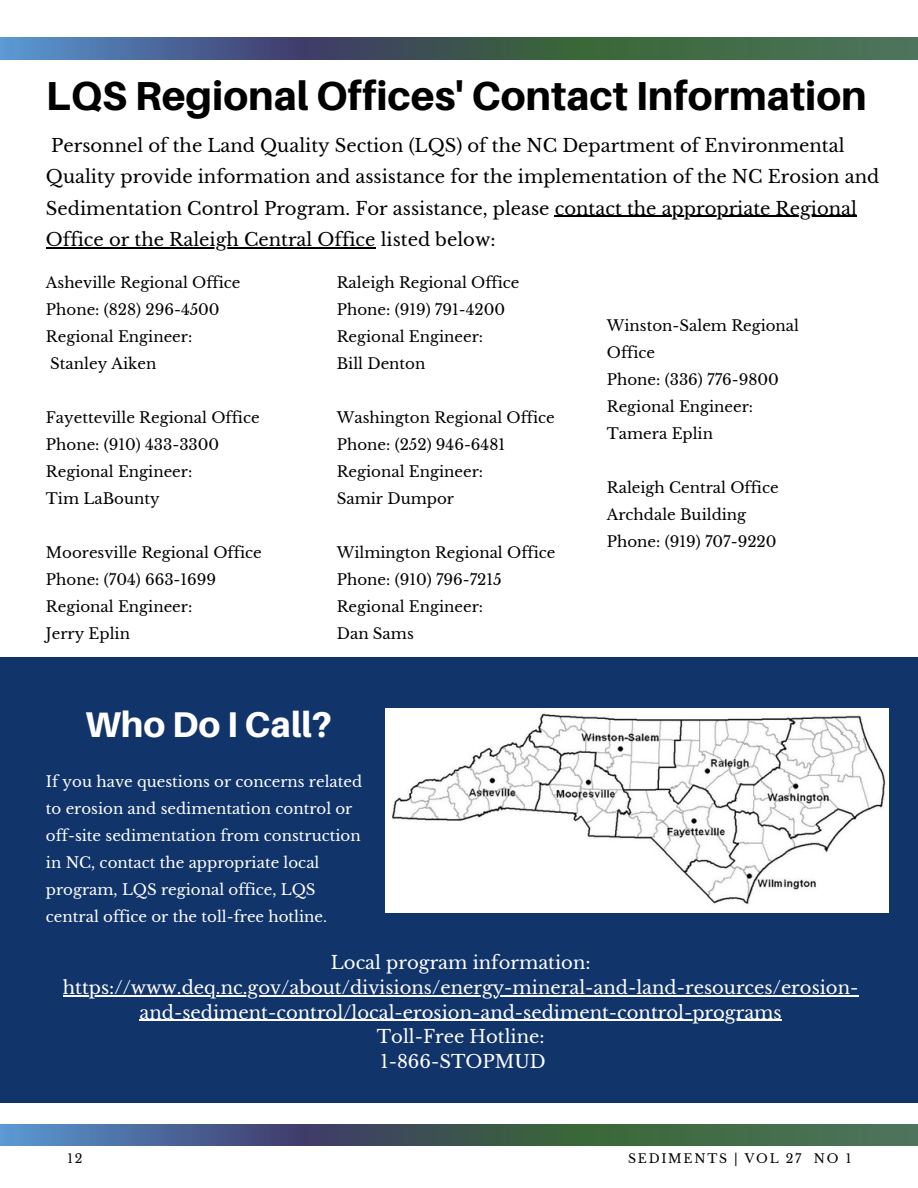
<style>
.page{position:relative;width:918px;height:1188px;background:#fff}
.page>*{position:absolute;margin:0;border:0;box-sizing:border-box;transform-origin:0 0}
.t1{font:800 40.5px "Aileron";color:#000}
.t2{font:800 35.85px "Aileron";color:#fff}
.t3{font:18px/31.5px "Libre Baskerville";color:#000}
.t4{font:18px/24.8px "Libre Baskerville";color:#fff;text-align:center}
.t5{font:15px/27px "Libre Baskerville";color:#000}
.t6{font:15px/27px "Libre Baskerville";color:#fff}
.t7{font:12.45px "Libre Baskerville";letter-spacing:.14em;color:#000}
</style>
<div class="page">
<div style="left:0;top:657px;width:918px;height:446px;background:#11346b"></div>
<img style="left:0;top:1125px;width:918px;height:21px">
<img style="left:386px;top:709px;width:502px;height:203px">
<hr style="left:555px;top:216px;width:302px;height:1px;background:#000">
<hr style="left:46px;top:247px;width:330px;height:1px;background:#000">
<hr style="left:63px;top:995px;width:795px;height:1px;background:#fff">
<hr style="left:140px;top:1020px;width:642px;height:1px;background:#fff">
<img style="left:0;top:38px;width:917px;height:21px">
<p class="t1" style="left:46px;top:71px;width:822px">LQS Regional Offices' Contact Information</p>
<p class="t3" style="left:46px;top:130px;width:835px">Personnel of the Land Quality Section (LQS) of the NC Department of Environmental<br>Quality provide information and assistance for the implementation of the NC Erosion and<br>Sedimentation Control Program. For assistance, please contact the appropriate Regional</p>
<p class="t3" style="left:46px;top:224px;width:451px">Office or the Raleigh Central Office listed below:</p>
<p class="t5" style="left:46px;top:269px;width:196px">Asheville Regional Office<br>Phone: (828) 296-4500<br>Regional Engineer:<br>Stanley Aiken</p>
<h3 class="t5" style="left:46px;top:404px;width:215px">Fayetteville Regional Office<br>Phone: (910) 433-3300<br>Regional Engineer:<br>Tim LaBounty</h3>
<p class="t5" style="left:46px;top:539px;width:217px">Mooresville Regional Office<br>Phone: (704) 663-1699<br>Regional Engineer:<br>Jerry Eplin</p>
<p class="t5" style="left:337px;top:269px;width:184px">Raleigh Regional Office<br>Phone: (919) 791-4200<br>Regional Engineer:<br>Bill Denton</p>
<p class="t5" style="left:337px;top:404px;width:220px">Washington Regional Office<br>Phone: (252) 946-6481<br>Regional Engineer:<br>Samir Dumpor</p>
<p class="t5" style="left:337px;top:539px;width:220px">Wilmington Regional Office<br>Phone: (910) 796-7215<br>Regional Engineer:<br>Dan Sams</p>
<p class="t2" style="left:85px;top:702px;width:249px">Who Do I Call?</p>
<p class="t6" style="left:46px;top:768px;width:318px">If you have questions or concerns related to erosion and sedimentation control or off-site sedimentation from construction in NC, contact the appropriate local program, LQS regional office, LQS central office or the toll-free hotline.</p>
<p class="t5" style="left:607px;top:312px;width:194px">Winston-Salem Regional<br>Office<br>Phone: (336) 776-9800<br>Regional Engineer:<br>Tamera Eplin</p>
<p class="t5" style="left:607px;top:474px;width:173px">Raleigh Central Office<br>Archdale Building<br>Phone: (919) 707-9220</p>
<p class="t4" style="left:331px;top:950px;width:261px">Local program information:</p>
<p class="t4" style="left:63px;top:975px;width:797px">https://www.deq.nc.gov/about/divisions/energy-mineral-and-land-resources/erosion-</p>
<h2 class="t4" style="left:140px;top:1000px;width:644px">and-sediment-control/local-erosion-and-sediment-control-programs<br>Toll-Free Hotline:<br>1-866-STOPMUD</h2>
<p class="t7" style="left:67px;top:1151px;width:16px">12</p>
<p class="t7" style="left:628px;top:1151px;width:225px">SEDIMENTS | VOL 27 NO 1</p>
</div>
